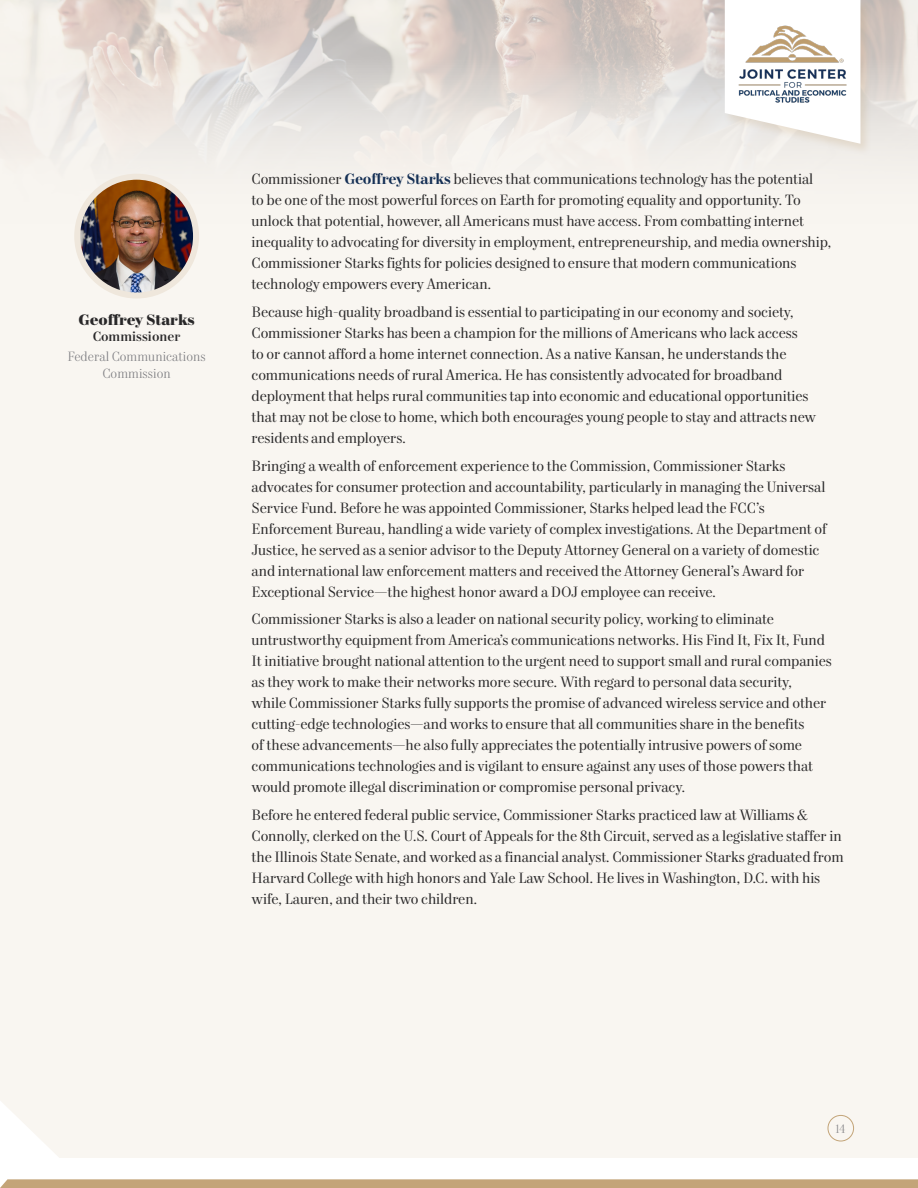
<style>
.page{position:relative;width:918px;height:1188px;background:#fff}
.page>*{position:absolute;margin:0;border:0;box-sizing:border-box;transform-origin:0 0}
.t1{font:15px/21px "Mort Modern 08";letter-spacing:-.01em;color:#292829}
.t2{font:700 15px "Mort Modern 11";letter-spacing:-.005em;color:#292829}
.t3{font:300 13.5px/16.5px "Mort Modern 07";color:#7c7c80;text-align:center}
.t4{font:500 13.5px "Mort Modern 09";color:#292829}
.t5{font:300 12px "Mort Modern 07";color:#838386}
.s1{font-family:"Mort Modern 10";font-weight:600;color:#153055}
</style>
<div class="page">
<div style="left:0;top:411px;width:918px;height:747px;background:#f9f6f1"></div>
<svg style="left:0;top:1179px;width:918px;height:9px;background:#c5a77d"></svg>
<div style="left:828px;top:1115px;width:26px;height:26px;border:1px solid #c3a478;border-radius:50%"></div>
<img style="left:0;top:0;width:918px;height:411px">
<img style="left:79px;top:177px;width:115px;height:119px">
<div style="left:74px;top:174px;width:125px;height:124px;border:6px solid #efe7dc;border-radius:50%"></div>
<div style="left:723px;top:0;width:149px;height:156px;background:#c3a478;opacity:.23"></div>
<svg style="left:725px;top:0;width:135px;height:144px"></svg>
<img style="left:738px;top:10px;width:109px;height:109px">
<p class="t2" style="left:79px;top:310px;width:118px">Geoffrey Starks</p>
<p class="t4" style="left:93px;top:328px;width:89px">Commissioner</p>
<p class="t3" style="left:67px;top:349px;width:140px">Federal Communications<br>Commission</p>
<p class="t1" style="left:252px;top:169px;width:581px">Commissioner <span class="s1">Geoffrey Starks</span> believes that communications technology has the potential<br>to be one of the most powerful forces on Earth for promoting equality and opportunity. To unlock that potential, however, all Americans must have access. From combatting internet inequality to advocating for diversity in employment, entrepreneurship, and media ownership, Commissioner Starks fights for policies designed to ensure that modern communications technology empowers every American.</p>
<p class="t1" style="left:252px;top:302px;width:566px">Because high-quality broadband is essential to participating in our economy and society, Commissioner Starks has been a champion for the millions of Americans who lack access<br>to or cannot afford a home internet connection. As a native Kansan, he understands the communications needs of rural America. He has consistently advocated for broadband deployment that helps rural communities tap into economic and educational opportunities that may not be close to home, which both encourages young people to stay and attracts new residents and employers.</p>
<p class="t1" style="left:252px;top:456px;width:577px">Bringing a wealth of enforcement experience to the Commission, Commissioner Starks advocates for consumer protection and accountability, particularly in managing the Universal Service Fund. Before he was appointed Commissioner, Starks helped lead the FCC’s Enforcement Bureau, handling a wide variety of complex investigations. At the Department of Justice, he served as a senior advisor to the Deputy Attorney General on a variety of domestic and international law enforcement matters and received the Attorney General’s Award for Exceptional Service—the highest honor award a DOJ employee can receive.</p>
<p class="t1" style="left:252px;top:609px;width:582px">Commissioner Starks is also a leader on national security policy, working to eliminate untrustworthy equipment from America’s communications networks. His Find It, Fix It, Fund It initiative brought national attention to the urgent need to support small and rural companies as they work to make their networks more secure. With regard to personal data security,<br>while Commissioner Starks fully supports the promise of advanced wireless service and other cutting-edge technologies—and works to ensure that all communities share in the benefits<br>of these advancements—he also fully appreciates the potentially intrusive powers of some communications technologies and is vigilant to ensure against any uses of those powers that would promote illegal discrimination or compromise personal privacy.</p>
<p class="t1" style="left:252px;top:805px;width:594px">Before he entered federal public service, Commissioner Starks practiced law at Williams &amp; Connolly, clerked on the U.S. Court of Appeals for the 8th Circuit, served as a legislative staffer in the Illinois State Senate, and worked as a financial analyst. Commissioner Starks graduated from Harvard College with high honors and Yale Law School. He lives in Washington, D.C. with his wife, Lauren, and their two children.</p>
<p class="t5" style="left:835px;top:1122px;width:12px">14</p>
</div>
